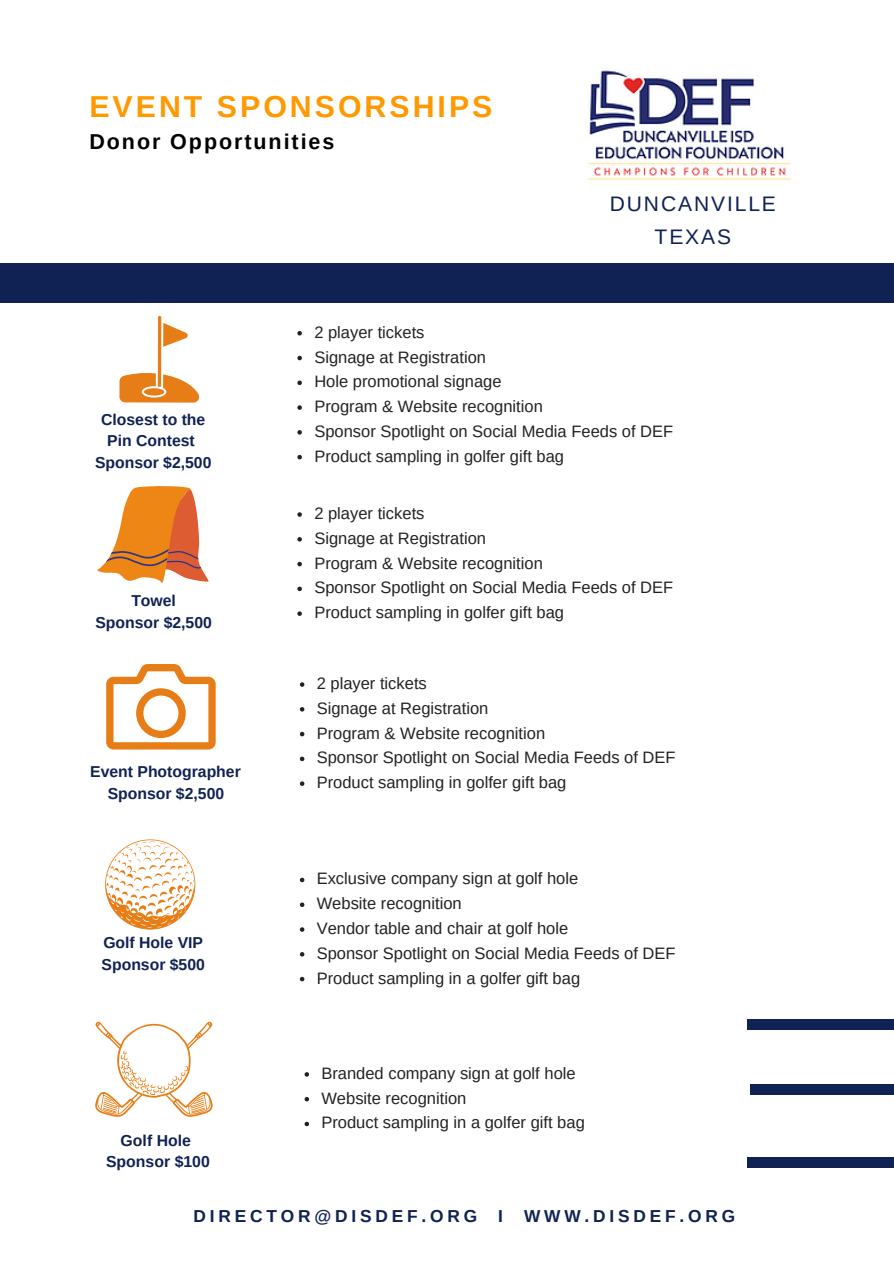
<style>
.page{position:relative;width:894px;height:1264px;background:#fff}
.page>*{position:absolute;margin:0;border:0;box-sizing:border-box;transform-origin:0 0}
.t1{font:700 30.3px "Arimo";letter-spacing:.1em;color:#f90}
.t2{font:700 21.45px "Arimo";letter-spacing:.09em;color:#000}
.t3{font:21px/33.8px "Arimo";letter-spacing:.09em;color:#102153;text-align:center}
.t4{font:700 17.25px "Arimo";letter-spacing:.22em;color:#102153}
.t5{font:16.5px/24.8px "Arimo";color:#222}
.t6{font:700 15.75px/21.5px "Arimo";color:#102153;text-align:center}
</style>
<div class="page">
<img style="left:588px;top:70px;width:203px;height:110px">
<div style="left:0;top:263px;width:893px;height:39px;background:#102153"></div>
<div style="left:746px;top:1019px;width:147px;height:10px;background:#102153"></div>
<div style="left:750px;top:1084px;width:143px;height:10px;background:#102153"></div>
<div style="left:746px;top:1157px;width:147px;height:10px;background:#102153"></div>
<svg style="left:119px;top:316px;width:80px;height:86px"></svg>
<svg style="left:105px;top:839px;width:90px;height:90px"></svg>
<svg style="left:95px;top:1021px;width:118px;height:96px"></svg>
<svg style="left:106px;top:664px;width:110px;height:85px"></svg>
<svg style="left:97px;top:486px;width:111px;height:97px"></svg>
<svg style="left:297px;top:512px;width:5px;height:5px"></svg>
<svg style="left:297px;top:537px;width:5px;height:4px"></svg>
<svg style="left:297px;top:562px;width:5px;height:4px"></svg>
<svg style="left:297px;top:586px;width:5px;height:5px"></svg>
<svg style="left:297px;top:611px;width:5px;height:5px"></svg>
<svg style="left:300px;top:682px;width:4px;height:4px"></svg>
<svg style="left:300px;top:707px;width:4px;height:4px"></svg>
<svg style="left:300px;top:732px;width:4px;height:4px"></svg>
<svg style="left:300px;top:756px;width:4px;height:5px"></svg>
<svg style="left:300px;top:781px;width:4px;height:5px"></svg>
<svg style="left:297px;top:331px;width:5px;height:4px"></svg>
<svg style="left:297px;top:356px;width:5px;height:4px"></svg>
<svg style="left:297px;top:380px;width:5px;height:5px"></svg>
<svg style="left:297px;top:405px;width:5px;height:5px"></svg>
<svg style="left:297px;top:430px;width:5px;height:4px"></svg>
<svg style="left:297px;top:455px;width:5px;height:4px"></svg>
<svg style="left:300px;top:877px;width:4px;height:5px"></svg>
<svg style="left:300px;top:902px;width:4px;height:5px"></svg>
<svg style="left:300px;top:927px;width:4px;height:4px"></svg>
<svg style="left:300px;top:952px;width:4px;height:4px"></svg>
<svg style="left:300px;top:976px;width:4px;height:5px"></svg>
<svg style="left:304px;top:1072px;width:5px;height:4px"></svg>
<svg style="left:304px;top:1097px;width:5px;height:4px"></svg>
<svg style="left:304px;top:1121px;width:5px;height:5px"></svg>
<h1 class="t1" style="left:89px;top:90px;width:404px">EVENT SPONSORSHIPS</h1>
<h2 class="t2" style="left:89px;top:130px;width:246px">Donor Opportunities</h2>
<p class="t3" style="left:609px;top:186px;width:167px">DUNCANVILLE<br>TEXAS</p>
<p class="t6" style="left:95px;top:408px;width:118px">Closest to the<br>Pin Contest<br>Sponsor $2,500</p>
<p class="t6" style="left:95px;top:590px;width:118px">Towel<br>Sponsor $2,500</p>
<p class="t6" style="left:90px;top:761px;width:152px">Event Photographer<br>Sponsor $2,500</p>
<p class="t6" style="left:102px;top:932px;width:105px;text-align:left">Golf Hole VIP<br>Sponsor $500</p>
<p class="t6" style="left:106px;top:1129px;width:105px">Golf Hole<br>Sponsor $100</p>
<p class="t5" style="left:314px;top:319px;width:360px">2 player tickets<br>Signage at Registration<br>Hole promotional signage<br>Program &amp; Website recognition<br>Sponsor Spotlight on Social Media Feeds of DEF<br>Product sampling in golfer gift bag</p>
<p class="t5" style="left:314px;top:501px;width:360px">2 player tickets<br>Signage at Registration<br>Program &amp; Website recognition<br>Sponsor Spotlight on Social Media Feeds of DEF<br>Product sampling in golfer gift bag</p>
<p class="t5" style="left:316px;top:671px;width:360px">2 player tickets<br>Signage at Registration<br>Program &amp; Website recognition<br>Sponsor Spotlight on Social Media Feeds of DEF<br>Product sampling in golfer gift bag</p>
<p class="t5" style="left:316px;top:866px;width:360px">Exclusive company sign at golf hole<br>Website recognition<br>Vendor table and chair at golf hole<br>Sponsor Spotlight on Social Media Feeds of DEF Product sampling in a golfer gift bag</p>
<p class="t5" style="left:321px;top:1060px;width:265px">Branded company sign at golf hole<br>Website recognition<br>Product sampling in a golfer gift bag</p>
<p class="t4" style="left:194px;top:1205px;width:543px">DIRECTOR@DISDEF.ORG I WWW.DISDEF.ORG</p>
</div>
